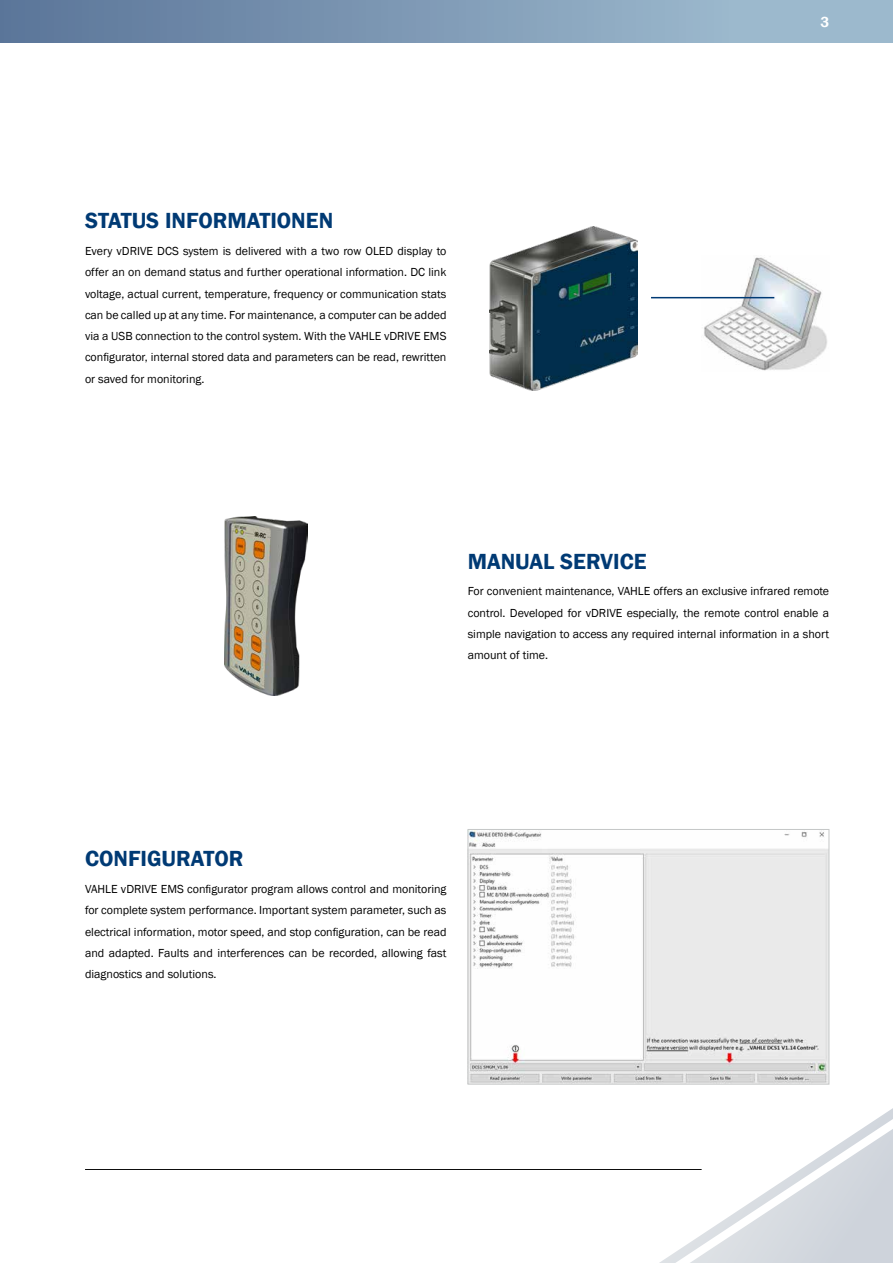
<style>
.page{position:relative;width:893px;height:1263px;background:#fff}
.page>*{position:absolute;margin:0;border:0;box-sizing:border-box;transform-origin:0 0}
.t1{font:600 22.5px "Franklin Gothic";color:#003a74}
.t2{font:600 15px "Franklin Gothic";color:#fff}
.t3{font:12px/21.3px "Franklin Gothic";color:#000;text-align:justify}
</style>
<div class="page">
<div style="left:0;top:0;width:893px;height:43px;background:linear-gradient(to right,#5c769a,#a5c2d4)"></div>
<hr style="left:85px;top:1169px;width:617px;height:1px;background:#000">
<svg style="left:640px;top:1108px;width:253px;height:155px"></svg>
<img style="left:470px;top:831px;width:357px;height:251px">
<div style="left:468px;top:829px;width:361px;height:255px;border:1px solid #c5c7c7"></div>
<img style="left:224px;top:516px;width:83px;height:180px">
<img style="left:489px;top:226px;width:149px;height:164px">
<img style="left:702px;top:257px;width:125px;height:114px">
<hr style="left:651px;top:297px;width:123px;height:1px;background:#003a74">
<p class="t2" style="left:820px;top:12px;width:10px">3</p>
<h1 class="t1" style="left:85px;top:207px;width:250px">STATUS INFORMATIONEN</h1>
<p class="t3" style="left:85px;top:241px;width:363px">Every vDRIVE DCS system is delivered with a two row OLED display to offer an on demand status and further operational information. DC link voltage, actual current, temperature, frequency or communication stats can be called up at any time. For maintenance, a computer can be added via a USB connection to the control system. With the VAHLE vDRIVE EMS configurator, internal stored data and parameters can be read, rewritten or saved for monitoring.</p>
<h1 class="t1" style="left:468px;top:547px;width:180px">MANUAL SERVICE</h1>
<p class="t3" style="left:468px;top:581px;width:363px">For convenient maintenance, VAHLE offers an exclusive infrared remote control. Developed for vDRIVE especially, the remote control enable a simple navigation to access any required internal information in a short amount of time.</p>
<h1 class="t1" style="left:85px;top:845px;width:160px">CONFIGURATOR</h1>
<p class="t3" style="left:85px;top:879px;width:363px">VAHLE vDRIVE EMS configurator program allows control and monitoring for complete system performance. Important system parameter, such as electrical information, motor speed, and stop configuration, can be read and adapted. Faults and interferences can be recorded, allowing fast diagnostics and solutions.</p>
</div>
